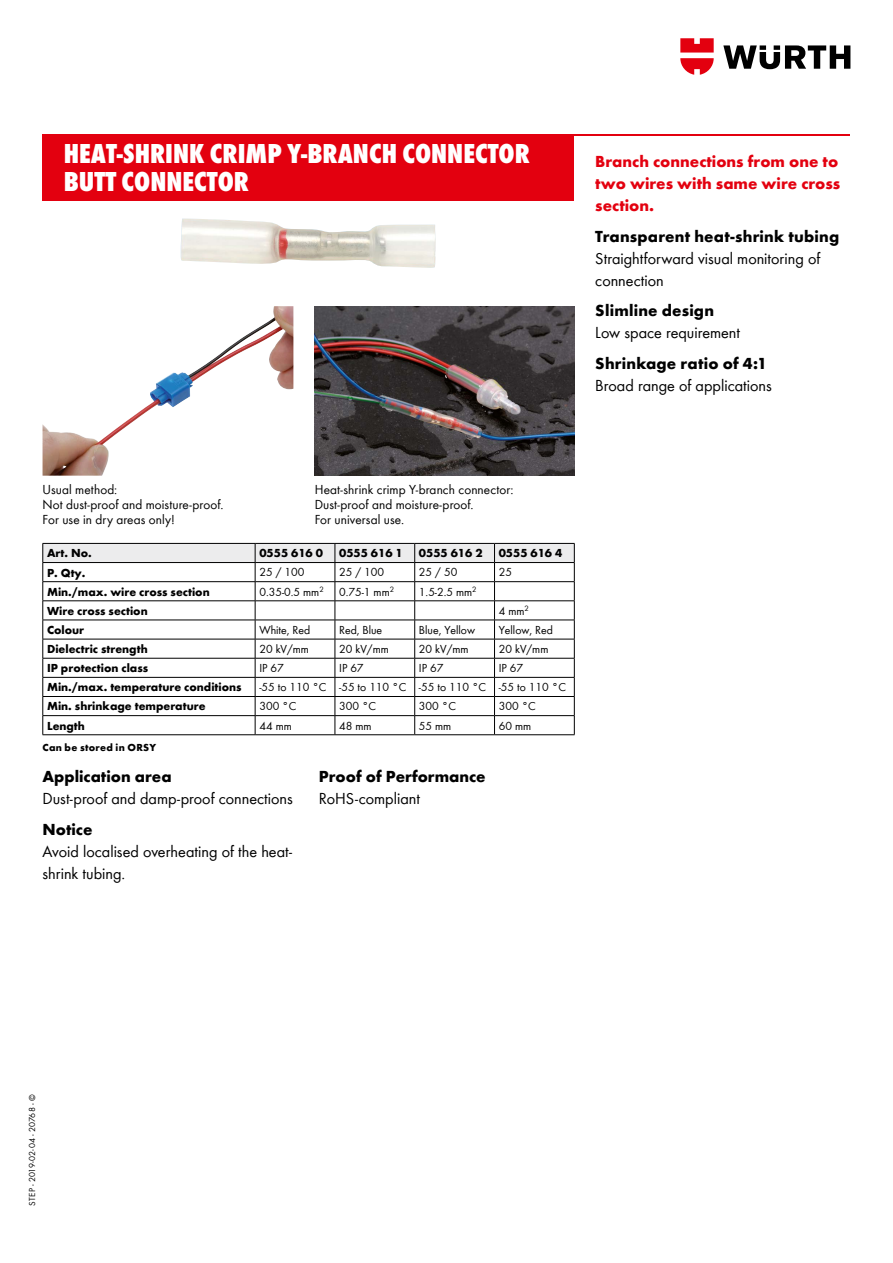
<style>
.page{position:relative;width:893px;height:1263px;background:#fff}
.page>*{position:absolute;margin:0;border:0;box-sizing:border-box;transform-origin:0 0}
.t1{font:800 condensed 28.5px/28.7px "Wuerth Global";color:#fff}
.t2{font:16.5px/21.8px "Wuerth Global";color:#000}
.t3{font:700 16.5px "Wuerth Global";letter-spacing:.01em;color:#000}
.t4{font:700 16.5px/21.8px "Wuerth Global";color:#e3000f}
.t5{font:13.5px/15px "Wuerth Global";letter-spacing:.01em;color:#000}
.t6{font:12px "Wuerth Global";color:#000}
.t7{font:700 12px "Wuerth Global";color:#000}
.t8{font:700 10.5px "Wuerth Global";letter-spacing:.025em;color:#000}
.t9{font:9px "Wuerth Global";letter-spacing:.01em;color:#000}
</style>
<div class="page">
<svg style="left:723px;top:45px;width:127px;height:24px"></svg>
<svg style="left:680px;top:38px;width:34px;height:37px"></svg>
<hr style="left:43px;top:734px;width:212px;height:1px;background:#000">
<hr style="left:255px;top:734px;width:80px;height:1px;background:#000">
<hr style="left:335px;top:734px;width:80px;height:1px;background:#000">
<hr style="left:415px;top:734px;width:79px;height:1px;background:#000">
<svg style="left:43px;top:543px;width:532px;height:191px"></svg>
<hr style="left:494px;top:734px;width:81px;height:1px;background:#000">
<img style="left:315px;top:306px;width:259px;height:170px">
<img style="left:43px;top:306px;width:250px;height:170px">
<img style="left:181px;top:218px;width:255px;height:50px">
<div style="left:43px;top:134px;width:531px;height:67px;background:#e3000f"></div>
<hr style="left:43px;top:134px;width:807px;height:1px;background:#e3000f">
<h1 class="t1" style="left:64px;top:138px;width:468px">HEAT-SHRINK CRIMP Y-BRANCH CONNECTOR<br>BUTT CONNECTOR</h1>
<h2 class="t4" style="left:595px;top:151px;width:247px">Branch connections from one to two wires with same wire cross section.</h2>
<h2 class="t3" style="left:595px;top:227px;width:245px">Transparent heat-shrink tubing</h2>
<h2 class="t2" style="left:595px;top:247px;width:226px">Straightforward visual monitoring of connection</h2>
<h2 class="t3" style="left:595px;top:301px;width:120px">Slimline design</h2>
<h2 class="t2" style="left:595px;top:321px;width:146px">Low space requirement</h2>
<h2 class="t3" style="left:595px;top:353px;width:173px">Shrinkage ratio of 4:1</h2>
<h2 class="t2" style="left:595px;top:374px;width:178px">Broad range of applications</h2>
<p class="t5" style="left:43px;top:482px;width:183px">Usual method:<br>Not dust-proof and moisture-proof.<br>For use in dry areas only!</p>
<p class="t5" style="left:315px;top:482px;width:200px">Heat-shrink crimp Y-branch connector:<br>Dust-proof and moisture-proof.<br>For universal use.</p>
<p class="t7" style="left:47px;top:546px;width:46px">Art. No.</p>
<p class="t7" style="left:259px;top:546px;width:65px">0555 616 0</p>
<p class="t7" style="left:339px;top:546px;width:65px">0555 616 1</p>
<p class="t7" style="left:419px;top:546px;width:65px">0555 616 2</p>
<p class="t7" style="left:499px;top:546px;width:65px">0555 616 4</p>
<p class="t7" style="left:47px;top:565px;width:40px">P. Qty.</p>
<p class="t6" style="left:259px;top:565px;width:46px">25 / 100</p>
<p class="t6" style="left:339px;top:565px;width:46px">25 / 100</p>
<p class="t6" style="left:419px;top:565px;width:40px">25 / 50</p>
<p class="t6" style="left:499px;top:565px;width:15px">25</p>
<p class="t7" style="left:47px;top:584px;width:164px">Min./max. wire cross section</p>
<p class="t6" style="left:259px;top:584px;width:66px">0.35-0.5 mm<sup>2</sup></p>
<p class="t6" style="left:339px;top:584px;width:56px">0.75-1 mm<sup>2</sup></p>
<p class="t6" style="left:419px;top:584px;width:59px">1.5-2.5 mm<sup>2</sup></p>
<p class="t7" style="left:47px;top:604px;width:102px">Wire cross section</p>
<p class="t6" style="left:499px;top:604px;width:32px">4 mm<sup>2</sup></p>
<p class="t7" style="left:47px;top:623px;width:39px">Colour</p>
<p class="t6" style="left:259px;top:623px;width:52px">White, Red</p>
<p class="t6" style="left:339px;top:623px;width:45px">Red, Blue</p>
<p class="t6" style="left:419px;top:623px;width:58px">Blue, Yellow</p>
<p class="t6" style="left:499px;top:623px;width:56px">Yellow, Red</p>
<p class="t7" style="left:47px;top:642px;width:102px">Dielectric strength</p>
<p class="t6" style="left:259px;top:642px;width:51px">20 kV/mm</p>
<p class="t6" style="left:339px;top:642px;width:51px">20 kV/mm</p>
<p class="t6" style="left:419px;top:642px;width:51px">20 kV/mm</p>
<p class="t6" style="left:499px;top:642px;width:51px">20 kV/mm</p>
<p class="t7" style="left:47px;top:661px;width:103px">IP protection class</p>
<p class="t6" style="left:259px;top:661px;width:26px">IP 67</p>
<p class="t6" style="left:339px;top:661px;width:26px">IP 67</p>
<p class="t6" style="left:419px;top:661px;width:26px">IP 67</p>
<p class="t6" style="left:499px;top:661px;width:26px">IP 67</p>
<p class="t7" style="left:47px;top:680px;width:196px">Min./max. temperature conditions</p>
<p class="t6" style="left:259px;top:680px;width:308px">-55 to 110 °C -55 to 110 °C -55 to 110 °C -55 to 110 °C</p>
<p class="t7" style="left:47px;top:699px;width:160px">Min. shrinkage temperature</p>
<p class="t6" style="left:259px;top:699px;width:38px">300 °C</p>
<p class="t6" style="left:339px;top:699px;width:38px">300 °C</p>
<p class="t6" style="left:419px;top:699px;width:38px">300 °C</p>
<p class="t6" style="left:499px;top:699px;width:38px">300 °C</p>
<p class="t7" style="left:47px;top:718px;width:39px">Length</p>
<p class="t6" style="left:259px;top:718px;width:34px">44 mm</p>
<p class="t6" style="left:339px;top:718px;width:34px">48 mm</p>
<p class="t6" style="left:419px;top:718px;width:34px">55 mm</p>
<p class="t6" style="left:499px;top:718px;width:34px">60 mm</p>
<p class="t8" style="left:43px;top:741px;width:115px">Can be stored in ORSY</p>
<h2 class="t3" style="left:43px;top:767px;width:131px">Application area</h2>
<h2 class="t2" style="left:43px;top:788px;width:252px">Dust-proof and damp-proof connections</h2>
<h2 class="t3" style="left:43px;top:820px;width:51px">Notice</h2>
<h2 class="t2" style="left:43px;top:841px;width:251px">Avoid localised overheating of the heat&shy;shrink tubing.</h2>
<h2 class="t3" style="left:319px;top:767px;width:168px">Proof of Performance</h2>
<h2 class="t2" style="left:319px;top:788px;width:103px">RoHS-compliant</h2>
<p class="t9" style="left:27px;top:1205px;width:112px;rotate:-90deg">STEP - 2019-02-04 - 20768 - ©</p>
</div>
